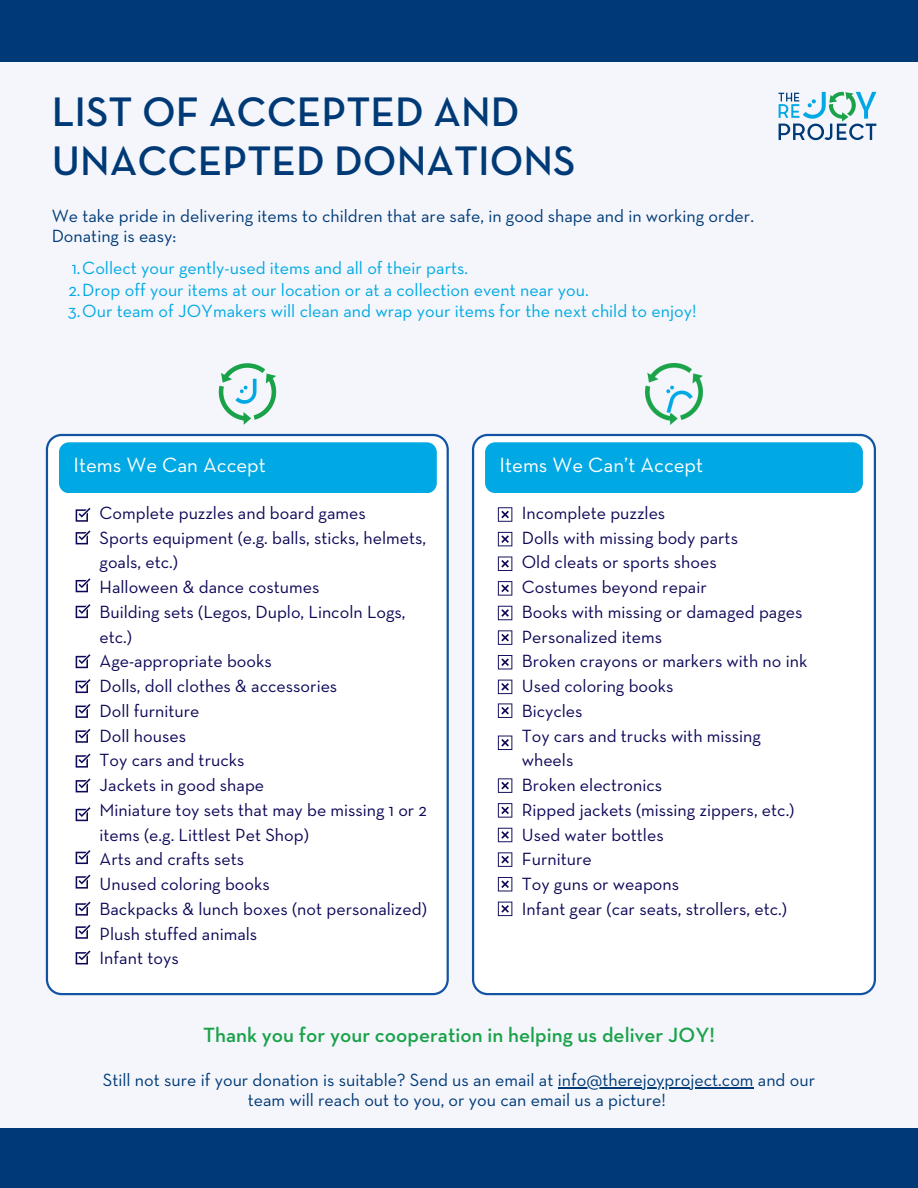
<style>
.page{position:relative;width:918px;height:1188px;background:#f4f6fc}
.page>*{position:absolute;margin:0;border:0;box-sizing:border-box;transform-origin:0 0}
.t1{font:600 42px/49.5px "Neutraface Text";color:#003a76}
.t2{font:600 21px "Neutraface Text";color:#1aa249}
.t3{font:21px "Neutraface Text";color:#fff}
.t4{font:18px/24.8px "Neutraface Text";color:#0c0857}
.t5{font:18px "Neutraface Text";color:#003a76}
.t6{font:18px "Neutraface Text";color:#00a9e3}
</style>
<div class="page">
<svg style="left:219px;top:363px;width:57px;height:62px"></svg>
<img style="left:645px;top:363px;width:58px;height:62px">
<div style="left:46px;top:434px;width:403px;height:561px;background:#fff"></div>
<svg style="left:76px;top:508px;width:14px;height:14px"></svg>
<svg style="left:76px;top:530px;width:14px;height:14px"></svg>
<svg style="left:76px;top:578px;width:14px;height:14px"></svg>
<svg style="left:76px;top:654px;width:14px;height:14px"></svg>
<svg style="left:76px;top:679px;width:14px;height:14px"></svg>
<svg style="left:76px;top:704px;width:14px;height:14px"></svg>
<svg style="left:76px;top:729px;width:14px;height:14px"></svg>
<svg style="left:76px;top:754px;width:14px;height:14px"></svg>
<div style="left:59px;top:442px;width:378px;height:51px;background:#00a9e3"></div>
<div style="left:472px;top:434px;width:404px;height:561px;background:#fff"></div>
<svg style="left:498px;top:507px;width:14px;height:15px"></svg>
<svg style="left:498px;top:532px;width:14px;height:14px"></svg>
<svg style="left:498px;top:557px;width:14px;height:14px"></svg>
<svg style="left:498px;top:581px;width:14px;height:15px"></svg>
<svg style="left:498px;top:606px;width:14px;height:14px"></svg>
<svg style="left:498px;top:630px;width:14px;height:15px"></svg>
<svg style="left:498px;top:655px;width:14px;height:14px"></svg>
<svg style="left:498px;top:680px;width:14px;height:14px"></svg>
<svg style="left:498px;top:703px;width:14px;height:15px"></svg>
<svg style="left:76px;top:778px;width:14px;height:14px"></svg>
<svg style="left:779px;top:92px;width:97px;height:48px"></svg>
<div style="left:0;top:1129px;width:918px;height:59px;background:#003a76"></div>
<div style="left:0;top:0;width:918px;height:62px;background:#003a76"></div>
<svg style="left:76px;top:807px;width:14px;height:14px"></svg>
<hr style="left:558px;top:1087px;width:196px;height:1px;background:#003a76">
<svg style="left:76px;top:875px;width:14px;height:14px"></svg>
<svg style="left:76px;top:902px;width:14px;height:14px"></svg>
<svg style="left:76px;top:604px;width:14px;height:14px"></svg>
<svg style="left:76px;top:925px;width:14px;height:14px"></svg>
<div style="left:485px;top:442px;width:378px;height:51px;background:#00a9e3"></div>
<svg style="left:76px;top:850px;width:14px;height:14px"></svg>
<svg style="left:498px;top:736px;width:14px;height:14px"></svg>
<svg style="left:498px;top:778px;width:14px;height:15px"></svg>
<svg style="left:498px;top:803px;width:14px;height:15px"></svg>
<svg style="left:498px;top:828px;width:14px;height:14px"></svg>
<svg style="left:498px;top:852px;width:14px;height:15px"></svg>
<svg style="left:498px;top:877px;width:14px;height:14px"></svg>
<svg style="left:498px;top:902px;width:14px;height:14px"></svg>
<svg style="left:76px;top:950px;width:14px;height:14px"></svg>
<p class="t1" style="left:52px;top:89px;width:525px">LIST OF ACCEPTED AND<br>UNACCEPTED DONATIONS</p>
<p class="t5" style="left:52px;top:208px;width:704px">We take pride in delivering items to children that are safe, in good shape and in working order.</p>
<p class="t5" style="left:52px;top:228px;width:126px">Donating is easy:</p>
<h3 class="t6" style="left:72px;top:260px;width:398px">1.Collect your gently-used items and all of their parts.</h3>
<p class="t6" style="left:68px;top:282px;width:522px">2.Drop off your items at our location or at a collection event near you.</p>
<p class="t6" style="left:68px;top:303px;width:630px">3.Our team of JOYmakers will clean and wrap your items for the next child to enjoy!</p>
<p class="t3" style="left:73px;top:456px;width:194px">Items We Can Accept</p>
<p class="t4" style="left:100px;top:502px;width:268px">Complete puzzles and board games</p>
<p class="t4" style="left:100px;top:526px;width:328px">Sports equipment (e.g. balls, sticks, helmets, goals, etc.)</p>
<p class="t4" style="left:100px;top:576px;width:221px">Halloween &amp; dance costumes</p>
<p class="t4" style="left:100px;top:601px;width:308px">Building sets (Legos, Duplo, Lincoln Logs, etc.)</p>
<p class="t4" style="left:100px;top:650px;width:174px">Age-appropriate books</p>
<h3 class="t4" style="left:100px;top:675px;width:239px">Dolls, doll clothes &amp; accessories</h3>
<p class="t4" style="left:100px;top:700px;width:102px">Doll furniture</p>
<p class="t4" style="left:100px;top:724px;width:88px">Doll houses</p>
<p class="t4" style="left:100px;top:749px;width:146px">Toy cars and trucks</p>
<p class="t4" style="left:100px;top:774px;width:166px">Jackets in good shape</p>
<p class="t4" style="left:100px;top:799px;width:329px">Miniature toy sets that may be missing 1 or 2 items (e.g. Littlest Pet Shop)</p>
<p class="t4" style="left:100px;top:848px;width:146px">Arts and crafts sets</p>
<p class="t4" style="left:100px;top:873px;width:172px">Unused coloring books</p>
<p class="t4" style="left:100px;top:898px;width:329px">Backpacks &amp; lunch boxes (not personalized)</p>
<p class="t4" style="left:100px;top:922px;width:159px">Plush stuffed animals</p>
<p class="t4" style="left:100px;top:947px;width:81px">Infant toys</p>
<p class="t3" style="left:500px;top:456px;width:205px">Items We Can’t Accept</p>
<p class="t4" style="left:522px;top:502px;width:145px">Incomplete puzzles</p>
<p class="t4" style="left:522px;top:526px;width:218px">Dolls with missing body parts</p>
<p class="t4" style="left:522px;top:551px;width:197px">Old cleats or sports shoes</p>
<p class="t4" style="left:522px;top:576px;width:187px">Costumes beyond repair</p>
<p class="t4" style="left:522px;top:601px;width:282px">Books with missing or damaged pages</p>
<p class="t4" style="left:522px;top:625px;width:142px">Personalized items</p>
<p class="t4" style="left:522px;top:650px;width:287px">Broken crayons or markers with no ink</p>
<p class="t4" style="left:522px;top:675px;width:153px">Used coloring books</p>
<p class="t4" style="left:522px;top:700px;width:62px">Bicycles</p>
<p class="t4" style="left:522px;top:724px;width:241px">Toy cars and trucks with missing</p>
<p class="t4" style="left:522px;top:749px;width:53px">wheels</p>
<p class="t4" style="left:522px;top:774px;width:142px">Broken electronics</p>
<p class="t4" style="left:522px;top:799px;width:274px">Ripped jackets (missing zippers, etc.)</p>
<p class="t4" style="left:522px;top:823px;width:143px">Used water bottles</p>
<p class="t4" style="left:522px;top:848px;width:72px">Furniture</p>
<p class="t4" style="left:522px;top:873px;width:159px">Toy guns or weapons</p>
<p class="t4" style="left:522px;top:898px;width:267px">Infant gear (car seats, strollers, etc.)</p>
<p class="t2" style="left:203px;top:1026px;width:513px">Thank you for your cooperation in helping us deliver JOY!</p>
<p class="t5" style="left:103px;top:1072px;width:714px">Still not sure if your donation is suitable? Send us an email at info@therejoyproject.com and our</p>
<p class="t5" style="left:248px;top:1092px;width:420px">team will reach out to you, or you can email us a picture!</p>
</div>
